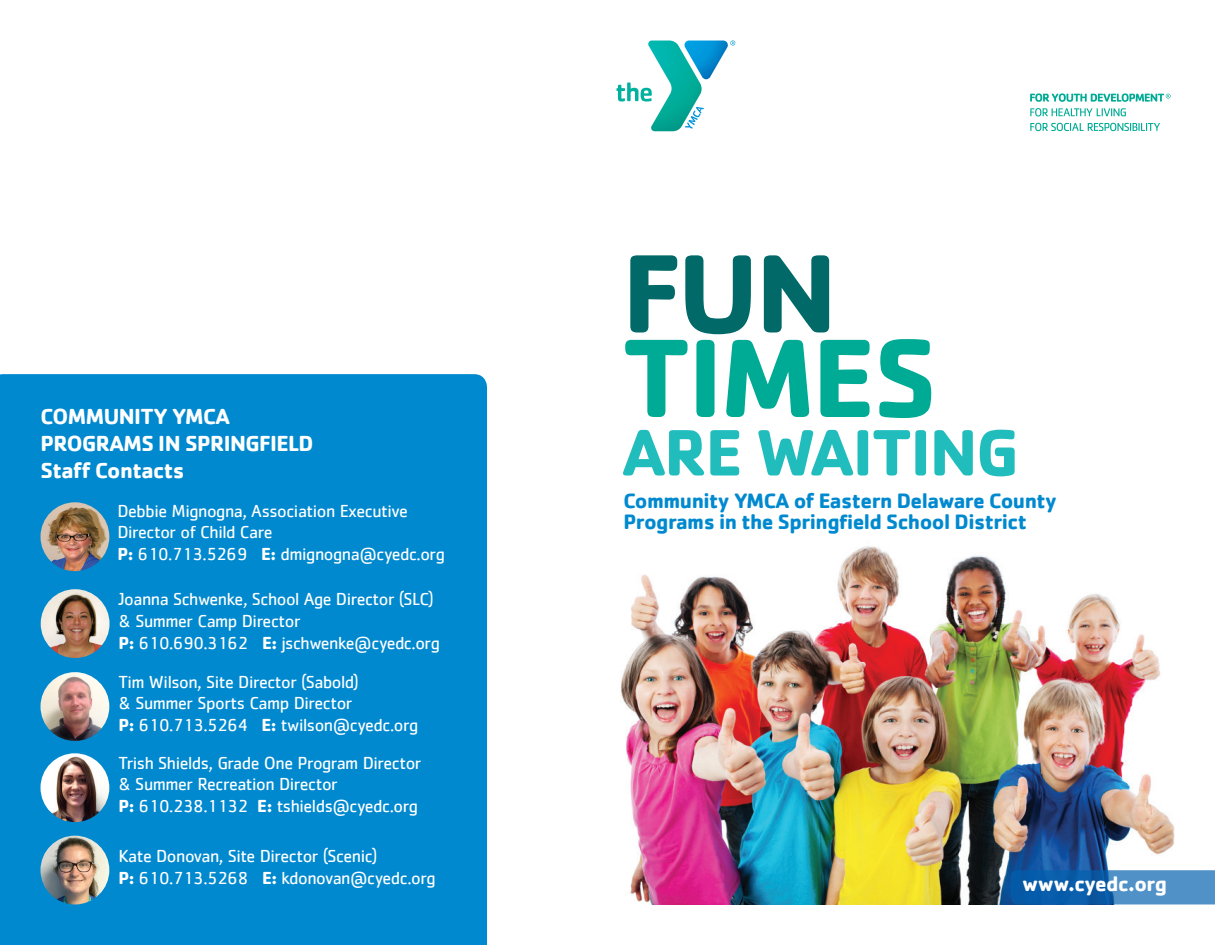
<style>
.page{position:relative;width:1215px;height:945px;background:#fff}
.page>*{position:absolute;margin:0;border:0;box-sizing:border-box;transform-origin:0 0}
.t1{font:700 115.5px "Cachet";letter-spacing:-.025em;color:#00ab95}
.t2{font:700 115.5px "Cachet";color:#016a69}
.t3{font:700 67.95px "Cachet";letter-spacing:-.025em;color:#21bdbd}
.t4{font:700 22.5px "Cachet";letter-spacing:-.025em;color:#fff}
.t5{font:700 21.6px "Cachet";letter-spacing:-.025em;color:#0089cf}
.t6{font:700 21.3px "Cachet";letter-spacing:-.025em;color:#fff}
.t7{font:18px "Cachet";letter-spacing:-.025em;color:#fff}
.s1{font-weight:700}
</style>
<div class="page">
<div style="left:0;top:374px;width:487px;height:571px;background:#0089cf"></div>
<img style="left:40px;top:502px;width:69px;height:69px;border-radius:34px">
<img style="left:41px;top:589px;width:69px;height:69px;border-radius:34px">
<img style="left:40px;top:672px;width:69px;height:69px;border-radius:34px">
<img style="left:40px;top:753px;width:69px;height:69px;border-radius:34px">
<svg style="left:617px;top:40px;width:118px;height:91px"></svg>
<img style="left:620px;top:546px;width:554px;height:358px">
<svg style="left:1030px;top:108px;width:96px;height:8px"></svg>
<svg style="left:1030px;top:123px;width:130px;height:8px"></svg>
<svg style="left:1030px;top:93px;width:141px;height:9px"></svg>
<svg style="left:1010px;top:870px;width:205px;height:34px;background:#2d76b7"></svg>
<img style="left:40px;top:836px;width:69px;height:68px;border-radius:34px">
<p class="t4" style="left:40px;top:402px;width:191px">COMMUNITY YMCA</p>
<p class="t4" style="left:40px;top:429px;width:275px">PROGRAMS IN SPRINGFIELD</p>
<p class="t4" style="left:40px;top:456px;width:146px">Staff Contacts</p>
<p class="t7" style="left:117px;top:500px;width:292px">Debbie Mignogna, Association Executive</p>
<p class="t7" style="left:117px;top:522px;width:157px">Director of Child Care</p>
<p class="t7" style="left:117px;top:543px;width:329px"><span class="s1">P:</span> 610.713.5269 <span class="s1">E:</span> dmignogna@cyedc.org</p>
<p class="t7" style="left:118px;top:589px;width:317px">Joanna Schwenke, School Age Director (SLC)</p>
<p class="t7" style="left:118px;top:611px;width:184px">&amp; Summer Camp Director</p>
<p class="t7" style="left:118px;top:632px;width:323px"><span class="s1">P:</span> 610.690.3162 <span class="s1">E:</span> jschwenke@cyedc.org</p>
<p class="t7" style="left:118px;top:671px;width:242px">Tim Wilson, Site Director (Sabold)</p>
<p class="t7" style="left:118px;top:693px;width:236px">&amp; Summer Sports Camp Director</p>
<p class="t7" style="left:118px;top:715px;width:301px"><span class="s1">P:</span> 610.713.5264 <span class="s1">E:</span> twilson@cyedc.org</p>
<p class="t7" style="left:118px;top:752px;width:305px">Trish Shields, Grade One Program Director</p>
<p class="t7" style="left:118px;top:774px;width:221px">&amp; Summer Recreation Director</p>
<p class="t7" style="left:118px;top:795px;width:301px"><span class="s1">P:</span> 610.238.1132 <span class="s1">E:</span> tshields@cyedc.org</p>
<p class="t7" style="left:118px;top:846px;width:261px">Kate Donovan, Site Director (Scenic)</p>
<p class="t7" style="left:118px;top:868px;width:319px"><span class="s1">P:</span> 610.713.5268 <span class="s1">E:</span> kdonovan@cyedc.org</p>
<p class="t2" style="left:622px;top:219px;width:217px">FUN</p>
<p class="t1" style="left:622px;top:303px;width:317px">TIMES</p>
<p class="t3" style="left:622px;top:409px;width:399px">ARE WAITING</p>
<p class="t5" style="left:623px;top:486px;width:435px">Community YMCA of Eastern Delaware County</p>
<p class="t5" style="left:623px;top:507px;width:405px">Programs in the Springfield School District</p>
<p class="t6" style="left:1022px;top:870px;width:146px">www.cyedc.org</p>
</div>
